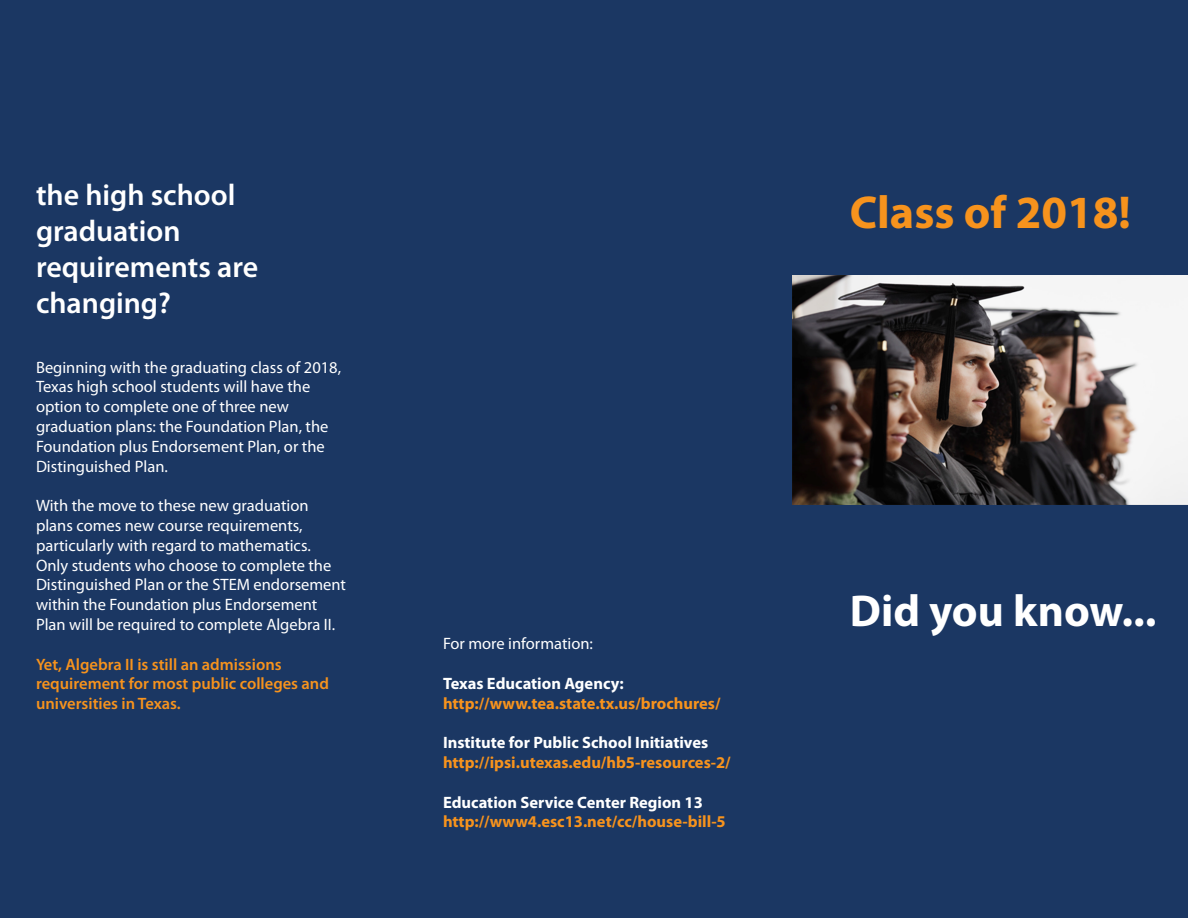
<style>
.page{position:relative;width:1188px;height:918px;background:#1b3763}
.page>*{position:absolute;margin:0;border:0;box-sizing:border-box;transform-origin:0 0}
.t1{font:700 46.35px "Myriad Pro";color:#f7931d}
.t2{font:700 44.85px "Myriad Pro";color:#fff}
.t3{font:600 30px/36px "Myriad Pro";color:#fff}
.t4{font:16.5px/19.8px "Myriad Pro";color:#fff}
.t5{font:700 16.5px/19.8px "Myriad Pro";color:#f7931d}
.t6{font:600 16.5px/19.8px "Myriad Pro";color:#f7931d}
.s1{color:#fff}
</style>
<div class="page">
<img style="left:792px;top:276px;width:396px;height:228px">
<p class="t3" style="left:36px;top:176px;width:224px">the high school graduation requirements are changing?</p>
<p class="t4" style="left:36px;top:357px;width:307px">Beginning with the graduating class of 2018, Texas high school students will have the option to complete one of three new graduation plans: the Foundation Plan, the Foundation plus Endorsement Plan, or the Distinguished Plan.</p>
<p class="t4" style="left:36px;top:496px;width:312px">With the move to these new graduation plans comes new course requirements, particularly with regard to mathematics.<br>Only students who choose to complete the Distinguished Plan or the STEM endorsement within the Foundation plus Endorsement Plan will be required to complete Algebra II.</p>
<p class="t6" style="left:36px;top:654px;width:295px">Yet, Algebra II is still an admissions requirement for most public colleges and universities in Texas.</p>
<p class="t4" style="left:443px;top:634px;width:152px">For more information:</p>
<p class="t5" style="left:443px;top:673px;width:279px"><span class="s1">Texas Education Agency: </span>http://www.tea.state.tx.us/brochures/</p>
<p class="t5" style="left:443px;top:732px;width:289px"><span class="s1">Institute for Public School Initiatives </span>http://ipsi.utexas.edu/hb5-resources-2/</p>
<p class="t5" style="left:443px;top:792px;width:284px"><span class="s1">Education Service Center Region 13 </span>http://www4.esc13.net/cc/house-bill-5</p>
<p class="t1" style="left:850px;top:182px;width:283px">Class of 2018!</p>
<p class="t2" style="left:850px;top:581px;width:308px">Did you know...</p>
</div>
